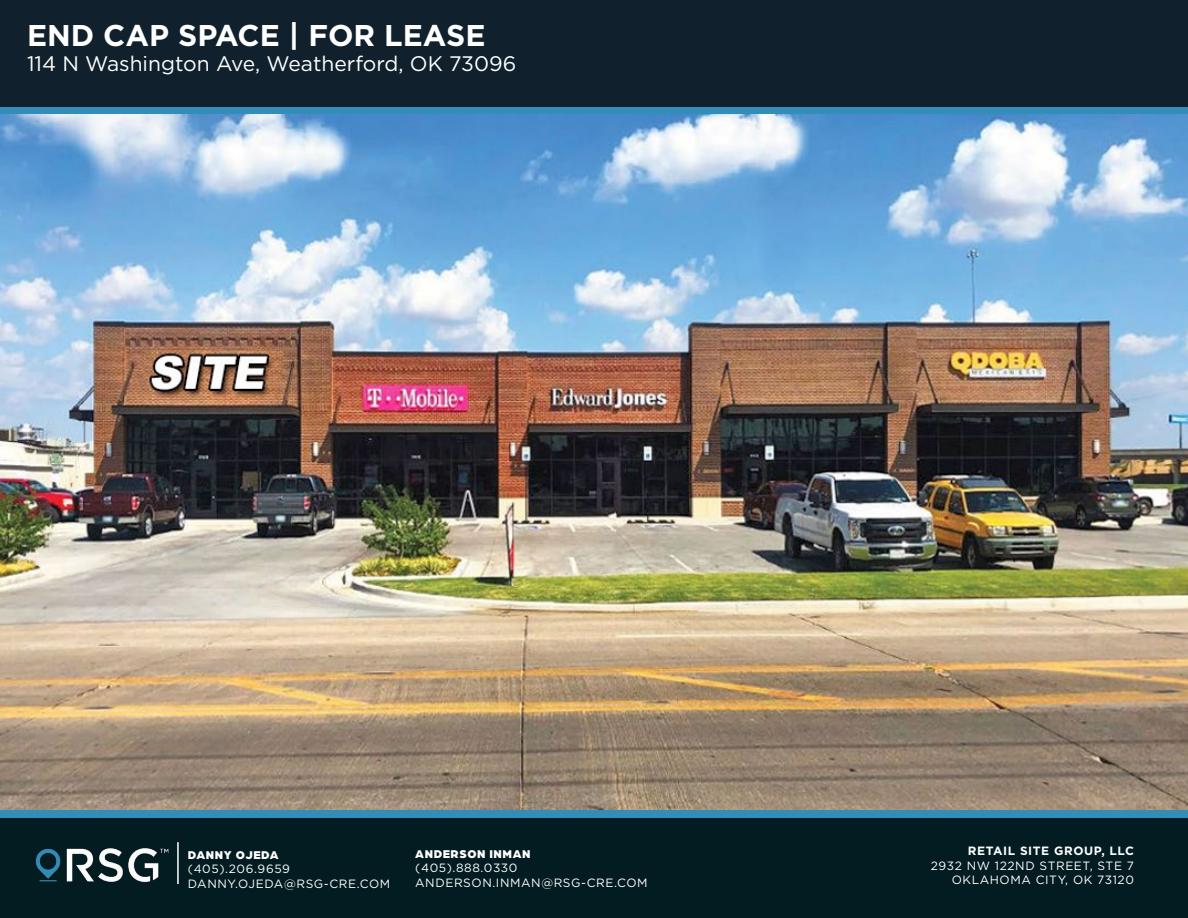
<style>
.page{position:relative;width:1188px;height:918px;background:#fff}
.page>*{position:absolute;margin:0;border:0;box-sizing:border-box;transform-origin:0 0}
.t1{font:700 30px "Gotham";color:#fff}
.t2{font:21px "Gotham";color:#fff}
.t3{font:12px/14.4px "Gotham";letter-spacing:.05em;color:#fff}
.t4{font:900 12px "Arboria";letter-spacing:.05em;color:#fff}
.t5{font:700 12px "Gotham";letter-spacing:.05em;color:#fff}
</style>
<div class="page">
<div style="left:0;top:0;width:1188px;height:107px;background:#10202c"></div>
<div style="left:0;top:107px;width:1188px;height:8px;background:#328db9"></div>
<div style="left:0;top:817px;width:1188px;height:101px;background:#021c21"></div>
<div style="left:0;top:810px;width:1188px;height:7px;background:#328db9"></div>
<hr style="left:177px;top:842px;width:2px;height:42px;background:#fff">
<img style="left:35px;top:848px;width:134px;height:34px">
<img style="left:0;top:115px;width:1188px;height:695px">
<h1 class="t1" style="left:27px;top:16px;width:460px">END CAP SPACE | FOR LEASE</h1>
<h2 class="t2" style="left:27px;top:51px;width:491px">114 N Washington Ave, Weatherford, OK 73096</h2>
<p class="t4" style="left:188px;top:846px;width:92px">DANNY OJEDA</p>
<p class="t3" style="left:188px;top:861px;width:204px">(405).206.9659<br>DANNY.OJEDA@RSG-CRE.COM</p>
<p class="t4" style="left:415px;top:845px;width:117px">ANDERSON INMAN</p>
<p class="t3" style="left:415px;top:860px;width:234px">(405).888.0330<br>ANDERSON.INMAN@RSG-CRE.COM</p>
<p class="t5" style="left:968px;top:843px;width:168px">RETAIL SITE GROUP, LLC</p>
<p class="t3" style="left:931px;top:858px;width:205px;text-align:right">2932 NW 122ND STREET, STE 7<br>OKLAHOMA CITY, OK 73120</p>
</div>
